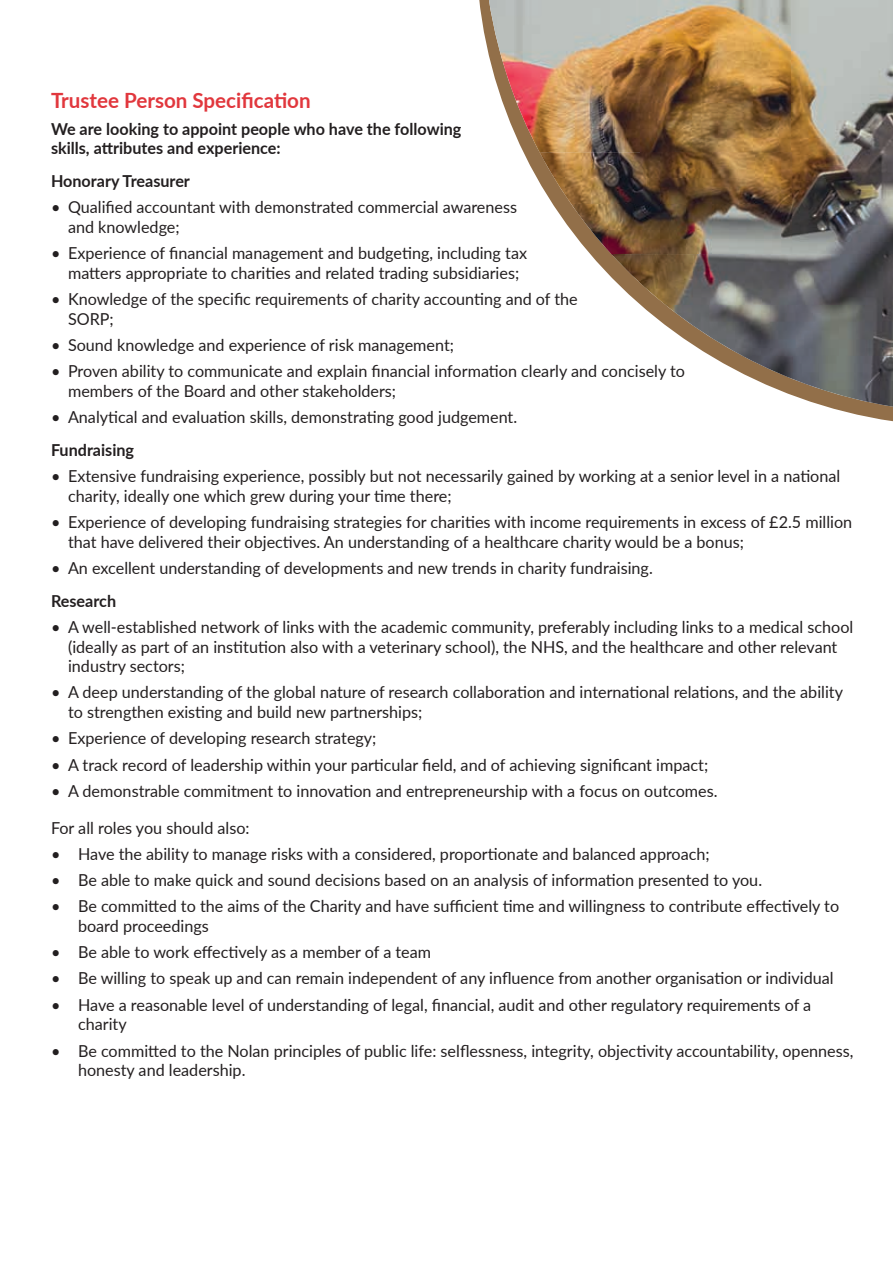
<style>
.page{position:relative;width:893px;height:1263px;background:#fff}
.page>*{position:absolute;margin:0;border:0;box-sizing:border-box;transform-origin:0 0}
.t1{font:700 21px "Lato";color:#e1373d}
.t2{font:16.5px/19.8px "Lato";color:#231f20}
.t3{font:700 16.5px/19.8px "Lato";color:#231f20}
</style>
<div class="page">
<svg style="left:483px;top:0;width:410px;height:413px"></svg>
<img style="left:489px;top:0;width:303px;height:153px">
<img style="left:792px;top:0;width:101px;height:254px">
<img style="left:539px;top:152px;width:253px;height:102px">
<img style="left:611px;top:254px;width:282px;height:51px">
<img style="left:665px;top:305px;width:228px;height:51px">
<img style="left:742px;top:356px;width:151px;height:51px">
<p class="t1" style="left:51px;top:85px;width:261px">Trustee Person Specification</p>
<p class="t3" style="left:51px;top:118px;width:412px">We are looking to appoint people who have the following skills, attributes and experience:</p>
<p class="t3" style="left:51px;top:170px;width:140px">Honorary Treasurer</p>
<p class="t2" style="left:68px;top:196px;width:451px;text-indent:-17px">• Qualified accountant with demonstrated commercial awareness and knowledge;</p>
<p class="t2" style="left:51px;top:242px;width:478px;text-align:center">• Experience of financial management and budgeting, including tax matters appropriate to charities and related trading subsidiaries;</p>
<p class="t2" style="left:68px;top:288px;width:511px;text-indent:-17px">• Knowledge of the specific requirements of charity accounting and of the<br>SORP;</p>
<p class="t2" style="left:51px;top:334px;width:404px">• Sound knowledge and experience of risk management;</p>
<p class="t2" style="left:68px;top:361px;width:619px;text-indent:-17px">• Proven ability to communicate and explain financial information clearly and concisely to members of the Board and other stakeholders;</p>
<p class="t2" style="left:51px;top:407px;width:468px">• Analytical and evaluation skills, demonstrating good judgement.</p>
<p class="t3" style="left:51px;top:439px;width:85px">Fundraising</p>
<p class="t2" style="left:68px;top:465px;width:774px;text-indent:-17px">• Extensive fundraising experience, possibly but not necessarily gained by working at a senior level in a national charity, ideally one which grew during your time there;</p>
<p class="t2" style="left:68px;top:511px;width:786px;text-indent:-17px">• Experience of developing fundraising strategies for charities with income requirements in excess of £2.5 million that have delivered their objectives. An understanding of a healthcare charity would be a bonus;</p>
<p class="t2" style="left:51px;top:557px;width:603px">• An excellent understanding of developments and new trends in charity fundraising.</p>
<p class="t3" style="left:51px;top:590px;width:67px">Research</p>
<p class="t2" style="left:68px;top:616px;width:787px;text-indent:-17px">• A well-established network of links with the academic community, preferably including links to a medical school (ideally as part of an institution also with a veterinary school), the NHS, and the healthcare and other relevant industry sectors;</p>
<p class="t2" style="left:68px;top:682px;width:776px;text-indent:-17px">• A deep understanding of the global nature of research collaboration and international relations, and the ability to strengthen existing and build new partnerships;</p>
<p class="t2" style="left:51px;top:728px;width:327px">• Experience of developing research strategy;</p>
<p class="t2" style="left:51px;top:754px;width:659px">• A track record of leadership within your particular field, and of achieving significant impact;</p>
<p class="t2" style="left:51px;top:780px;width:668px">• A demonstrable commitment to innovation and entrepreneurship with a focus on outcomes.</p>
<p class="t2" style="left:51px;top:817px;width:200px">For all roles you should also:</p>
<p class="t2" style="left:51px;top:843px;width:660px">• Have the ability to manage risks with a considered, proportionate and balanced approach;</p>
<p class="t2" style="left:51px;top:869px;width:713px">• Be able to make quick and sound decisions based on an analysis of information presented to you.</p>
<p class="t2" style="left:78px;top:896px;width:763px;text-indent:-27px">• Be committed to the aims of the Charity and have sufficient time and willingness to contribute effectively to board proceedings</p>
<p class="t2" style="left:51px;top:942px;width:382px">• Be able to work effectively as a member of a team</p>
<p class="t2" style="left:51px;top:968px;width:784px">• Be willing to speak up and can remain independent of any influence from another organisation or individual</p>
<p class="t2" style="left:78px;top:994px;width:735px;text-indent:-27px">• Have a reasonable level of understanding of legal, financial, audit and other regulatory requirements of a charity</p>
<p class="t2" style="left:78px;top:1040px;width:777px;text-indent:-27px">• Be committed to the Nolan principles of public life: selflessness, integrity, objectivity accountability, openness, honesty and leadership.</p>
</div>
